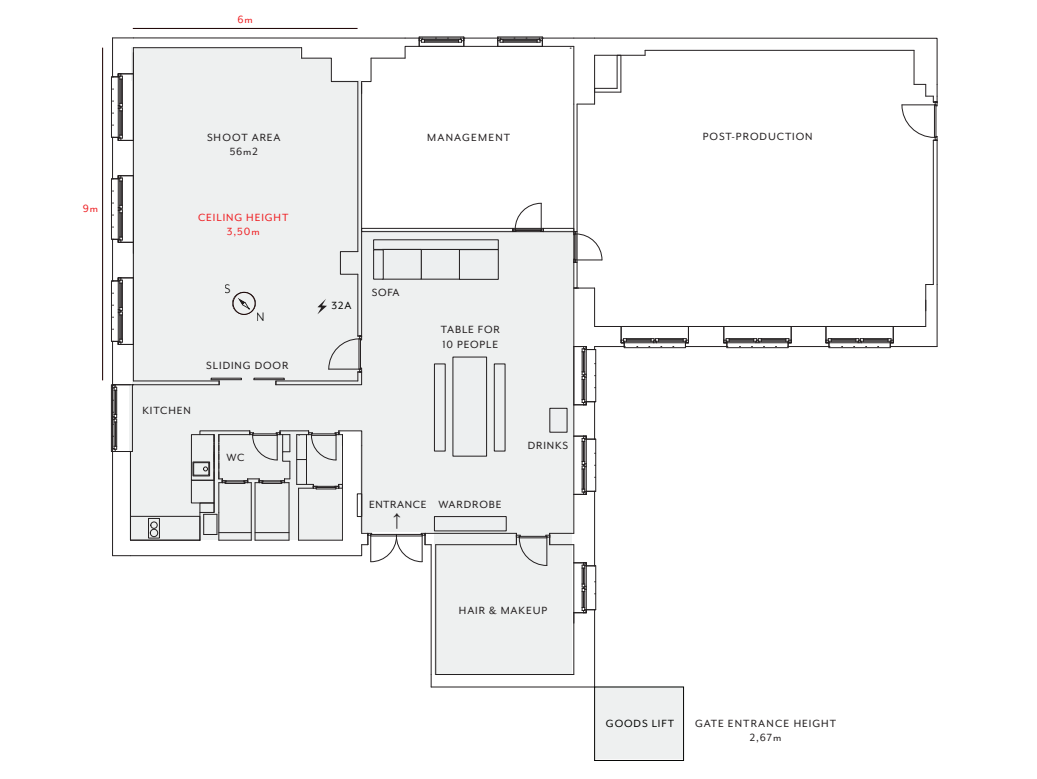
<style>
.page{position:relative;width:1037px;height:779px;background:#fff}
.page>*{position:absolute;margin:0;border:0;box-sizing:border-box;transform-origin:0 0}
.t1{font:18px "Arial";color:#231f20}
.t2{font:14.1px "Mr Eaves Mod OT";color:#050504}
.t3{font:12px/14px "Mr Eaves Mod OT";letter-spacing:.075em;color:#231f20;text-align:center}
.t4{font:12px/14px "Mr Eaves Mod OT";letter-spacing:.075em;color:#ee1f23;text-align:center}
.t5{font:12px "Mr Eaves Mod OT";letter-spacing:.075em;color:#040503}
.t6{font:12px "Mr Eaves Mod OT";letter-spacing:.1em;color:#231f20}
.t7{font:12px "Mr Eaves Mod OT";letter-spacing:.05em;color:#231f20}
</style>
<div class="page">
<div style="left:132px;top:81px;width:228px;height:307px;background:#eef0f0"></div>
<div style="left:594px;top:686px;width:89px;height:73px;background:#eef0f0"></div>
<div style="left:129px;top:384px;width:212px;height:155px;background:#eef0f0"></div>
<div style="left:360px;top:230px;width:212px;height:302px;background:#eef0f0"></div>
<div style="left:434px;top:509px;width:138px;height:165px;background:#eef0f0"></div>
<div style="left:132px;top:48px;width:168px;height:33px;background:#eef0f0"></div>
<div style="left:339px;top:368px;width:31px;height:61px;background:#eef0f0"></div>
<hr style="left:218px;top:482px;width:1px;height:30px;background:#231f20">
<div style="left:191px;top:479px;width:23px;height:24px;border:1px solid #231f20"></div>
<div style="left:191px;top:434px;width:23px;height:46px;border:1px solid #231f20"></div>
<div style="left:192px;top:461px;width:18px;height:15px;border:1px solid #231f20"></div>
<div style="left:193px;top:462px;width:16px;height:13px;border:1px solid #231f20"></div>
<div style="left:199px;top:502px;width:15px;height:11px;border:1px solid #231f20"></div>
<hr style="left:342px;top:445px;width:1px;height:95px;background:#231f20">
<hr style="left:361px;top:445px;width:1px;height:88px;background:#231f20">
<hr style="left:130px;top:451px;width:1px;height:89px;background:#231f20">
<hr style="left:112px;top:451px;width:1px;height:104px;background:#231f20">
<hr style="left:254px;top:482px;width:1px;height:58px;background:#231f20">
<hr style="left:251px;top:482px;width:1px;height:58px;background:#231f20">
<hr style="left:288px;top:482px;width:1px;height:58px;background:#231f20">
<hr style="left:133px;top:380px;width:86px;height:1px;background:#231f20">
<hr style="left:133px;top:384px;width:86px;height:1px;background:#231f20">
<hr style="left:133px;top:344px;width:1px;height:37px;background:#231f20">
<hr style="left:133px;top:242px;width:1px;height:36px;background:#231f20">
<hr style="left:133px;top:140px;width:1px;height:36px;background:#231f20">
<hr style="left:112px;top:38px;width:1px;height:39px;background:#231f20">
<hr style="left:112px;top:137px;width:1px;height:42px;background:#231f20">
<hr style="left:112px;top:239px;width:1px;height:42px;background:#231f20">
<hr style="left:112px;top:341px;width:1px;height:43px;background:#231f20">
<svg style="left:111px;top:277px;width:22px;height:68px"></svg>
<svg style="left:112px;top:37px;width:21px;height:1px"></svg>
<hr style="left:133px;top:47px;width:168px;height:1px;background:#231f20">
<hr style="left:133px;top:37px;width:272px;height:2px;background:#231f20">
<hr style="left:463px;top:46px;width:34px;height:1px;background:#231f20">
<hr style="left:542px;top:46px;width:31px;height:1px;background:#231f20">
<hr style="left:542px;top:38px;width:31px;height:1px;background:#231f20">
<hr style="left:463px;top:38px;width:34px;height:1px;background:#231f20">
<hr style="left:497px;top:36px;width:45px;height:1px;background:#231f20">
<hr style="left:497px;top:46px;width:45px;height:1px;background:#231f20">
<hr style="left:500px;top:38px;width:39px;height:1px;background:#231f20">
<hr style="left:503px;top:39px;width:34px;height:1px;background:#231f20">
<hr style="left:503px;top:42px;width:34px;height:1px;background:#231f20">
<hr style="left:503px;top:41px;width:34px;height:1px;background:#231f20">
<hr style="left:503px;top:40px;width:34px;height:1px;background:#231f20">
<svg style="left:536px;top:37px;width:7px;height:9px"></svg>
<svg style="left:497px;top:37px;width:6px;height:9px"></svg>
<hr style="left:419px;top:36px;width:44px;height:1px;background:#231f20">
<hr style="left:419px;top:46px;width:44px;height:1px;background:#231f20">
<hr style="left:422px;top:38px;width:38px;height:1px;background:#231f20">
<hr style="left:424px;top:39px;width:34px;height:1px;background:#231f20">
<hr style="left:424px;top:42px;width:34px;height:1px;background:#231f20">
<hr style="left:424px;top:41px;width:34px;height:1px;background:#231f20">
<hr style="left:424px;top:40px;width:34px;height:1px;background:#231f20">
<svg style="left:458px;top:37px;width:6px;height:9px"></svg>
<svg style="left:404px;top:37px;width:21px;height:22px"></svg>
<hr style="left:573px;top:288px;width:1px;height:58px;background:#231f20">
<hr style="left:573px;top:404px;width:1px;height:32px;background:#231f20">
<hr style="left:573px;top:494px;width:1px;height:39px;background:#231f20">
<hr style="left:573px;top:612px;width:1px;height:62px;background:#231f20">
<hr style="left:594px;top:609px;width:1px;height:77px;background:#231f20">
<hr style="left:594px;top:491px;width:1px;height:74px;background:#231f20">
<hr style="left:594px;top:401px;width:1px;height:38px;background:#231f20">
<hr style="left:594px;top:288px;width:1px;height:38px;background:#231f20">
<hr style="left:595px;top:349px;width:1px;height:52px;background:#231f20">
<svg style="left:573px;top:345px;width:22px;height:60px"></svg>
<hr style="left:595px;top:439px;width:1px;height:52px;background:#231f20">
<svg style="left:573px;top:435px;width:22px;height:60px"></svg>
<hr style="left:595px;top:565px;width:1px;height:44px;background:#231f20">
<hr style="left:431px;top:686px;width:163px;height:1px;background:#231f20">
<hr style="left:435px;top:674px;width:138px;height:1px;background:#231f20">
<svg style="left:430px;top:674px;width:1px;height:12px"></svg>
<hr style="left:435px;top:544px;width:1px;height:130px;background:#231f20">
<hr style="left:430px;top:544px;width:1px;height:130px;background:#231f20">
<hr style="left:425px;top:532px;width:91px;height:1px;background:#231f20">
<hr style="left:435px;top:544px;width:81px;height:1px;background:#231f20">
<hr style="left:361px;top:82px;width:1px;height:254px;background:#231f20">
<hr style="left:357px;top:82px;width:1px;height:169px;background:#231f20">
<hr style="left:357px;top:274px;width:1px;height:62px;background:#231f20">
<svg style="left:275px;top:335px;width:87px;height:50px"></svg>
<div style="left:340px;top:251px;width:18px;height:24px;border:1px solid #231f20"></div>
<hr style="left:371px;top:58px;width:34px;height:1px;background:#231f20">
<hr style="left:594px;top:346px;width:30px;height:1px;background:#231f20">
<hr style="left:685px;top:346px;width:41px;height:1px;background:#231f20">
<hr style="left:788px;top:346px;width:40px;height:1px;background:#231f20">
<hr style="left:890px;top:346px;width:46px;height:1px;background:#231f20">
<hr style="left:594px;top:326px;width:331px;height:1px;background:#231f20">
<hr style="left:828px;top:347px;width:62px;height:1px;background:#231f20">
<svg style="left:825px;top:327px;width:69px;height:20px"></svg>
<hr style="left:726px;top:347px;width:62px;height:1px;background:#231f20">
<svg style="left:723px;top:327px;width:69px;height:20px"></svg>
<hr style="left:624px;top:347px;width:61px;height:1px;background:#231f20">
<svg style="left:620px;top:327px;width:69px;height:20px"></svg>
<hr style="left:936px;top:284px;width:1px;height:62px;background:#231f20">
<hr style="left:925px;top:284px;width:1px;height:42px;background:#231f20">
<svg style="left:111px;top:48px;width:23px;height:93px"></svg>
<hr style="left:133px;top:277px;width:1px;height:67px;background:#231f20">
<hr style="left:133px;top:74px;width:1px;height:66px;background:#231f20">
<hr style="left:419px;top:46px;width:43px;height:1px;background:#231f20">
<hr style="left:573px;top:346px;width:1px;height:59px;background:#231f20">
<svg style="left:111px;top:175px;width:23px;height:78px"></svg>
<div style="left:210px;top:377px;width:32px;height:3px;border:1px solid #231f20"></div>
<div style="left:253px;top:377px;width:32px;height:3px;border:1px solid #231f20"></div>
<hr style="left:298px;top:488px;width:1px;height:52px;background:#231f20">
<svg style="left:516px;top:532px;width:79px;height:91px"></svg>
<div style="left:357px;top:493px;width:5px;height:24px;border:1px solid #231f20"></div>
<div style="left:361px;top:228px;width:213px;height:4px;border:1px solid #231f20"></div>
<svg style="left:512px;top:202px;width:32px;height:30px"></svg>
<svg style="left:111px;top:383px;width:22px;height:69px"></svg>
<svg style="left:300px;top:48px;width:72px;height:46px"></svg>
<svg style="left:112px;top:512px;width:319px;height:50px"></svg>
<svg style="left:570px;top:37px;width:367px;height:251px"></svg>
<svg style="left:199px;top:430px;width:163px;height:59px"></svg>
<div style="left:434px;top:363px;width:11px;height:88px;background:#edeff0;border:1px solid #231f20"></div>
<div style="left:434px;top:516px;width:72px;height:15px;background:#edeff0;border:1px solid #231f20"></div>
<hr style="left:133px;top:28px;width:224px;height:1px;background:#170000">
<hr style="left:102px;top:48px;width:1px;height:332px;background:#170000">
<div style="left:493px;top:363px;width:12px;height:88px;background:#edeff0;border:1px solid #231f20"></div>
<div style="left:594px;top:686px;width:90px;height:74px;border:1px solid #040503"></div>
<svg style="left:317px;top:299px;width:10px;height:15px"></svg>
<img style="left:232px;top:291px;width:24px;height:24px">
<svg style="left:242px;top:302px;width:7px;height:8px"></svg>
<div style="left:233px;top:292px;width:22px;height:23px;border:1px solid #170000;border-radius:50%"></div>
<div style="left:452px;top:356px;width:35px;height:100px;background:#edeff0;border:1px solid #231f20"></div>
<div style="left:420px;top:249px;width:40px;height:30px;background:#edeff0;border:1px solid #231f20"></div>
<div style="left:459px;top:249px;width:39px;height:31px;background:#edeff0;border:1px solid #231f20"></div>
<div style="left:373px;top:239px;width:125px;height:11px;background:#edeff0;border:1px solid #231f20"></div>
<div style="left:382px;top:249px;width:39px;height:30px;background:#edeff0;border:1px solid #231f20"></div>
<div style="left:373px;top:249px;width:10px;height:30px;background:#edeff0;border:1px solid #231f20"></div>
<p class="t4" style="left:83px;top:201px;width:17px">9m</p>
<p class="t4" style="left:237px;top:12px;width:17px">6m</p>
<p class="t3" style="left:207px;top:131px;width:75px">SHOOT AREA<br>56m2</p>
<p class="t6" style="left:427px;top:131px;width:84px">MANAGEMENT</p>
<p class="t4" style="left:198px;top:210px;width:92px">CEILING HEIGHT<br>3,50m</p>
<p class="t3" style="left:142px;top:403px;width:50px">KITCHEN</p>
<p class="t2" style="left:225px;top:281px;width:8px">S</p>
<p class="t2" style="left:257px;top:309px;width:10px">N</p>
<p class="t3" style="left:206px;top:358px;width:84px">SLIDING DOOR</p>
<p class="t3" style="left:226px;top:450px;width:20px">WC</p>
<p class="t5" style="left:331px;top:299px;width:22px">32A</p>
<p class="t3" style="left:372px;top:285px;width:29px">SOFA</p>
<p class="t3" style="left:441px;top:322px;width:60px;line-height:14.4px;text-align:left">TABLE FOR<br>10 PEOPLE</p>
<p class="t7" style="left:369px;top:498px;width:59px">ENTRANCE</p>
<h1 class="t1" style="left:392px;top:506px;width:10px">↑</h1>
<p class="t3" style="left:438px;top:497px;width:65px">WARDROBE</p>
<p class="t3" style="left:527px;top:438px;width:42px">DRINKS</p>
<p class="t3" style="left:459px;top:603px;width:90px">HAIR &amp; MAKEUP</p>
<p class="t3" style="left:702px;top:129px;width:111px">POST-PRODUCTION</p>
<p class="t5" style="left:605px;top:716px;width:70px">GOODS LIFT</p>
<p class="t3" style="left:695px;top:716px;width:142px">GATE ENTRANCE HEIGHT<br>2,67m</p>
</div>
